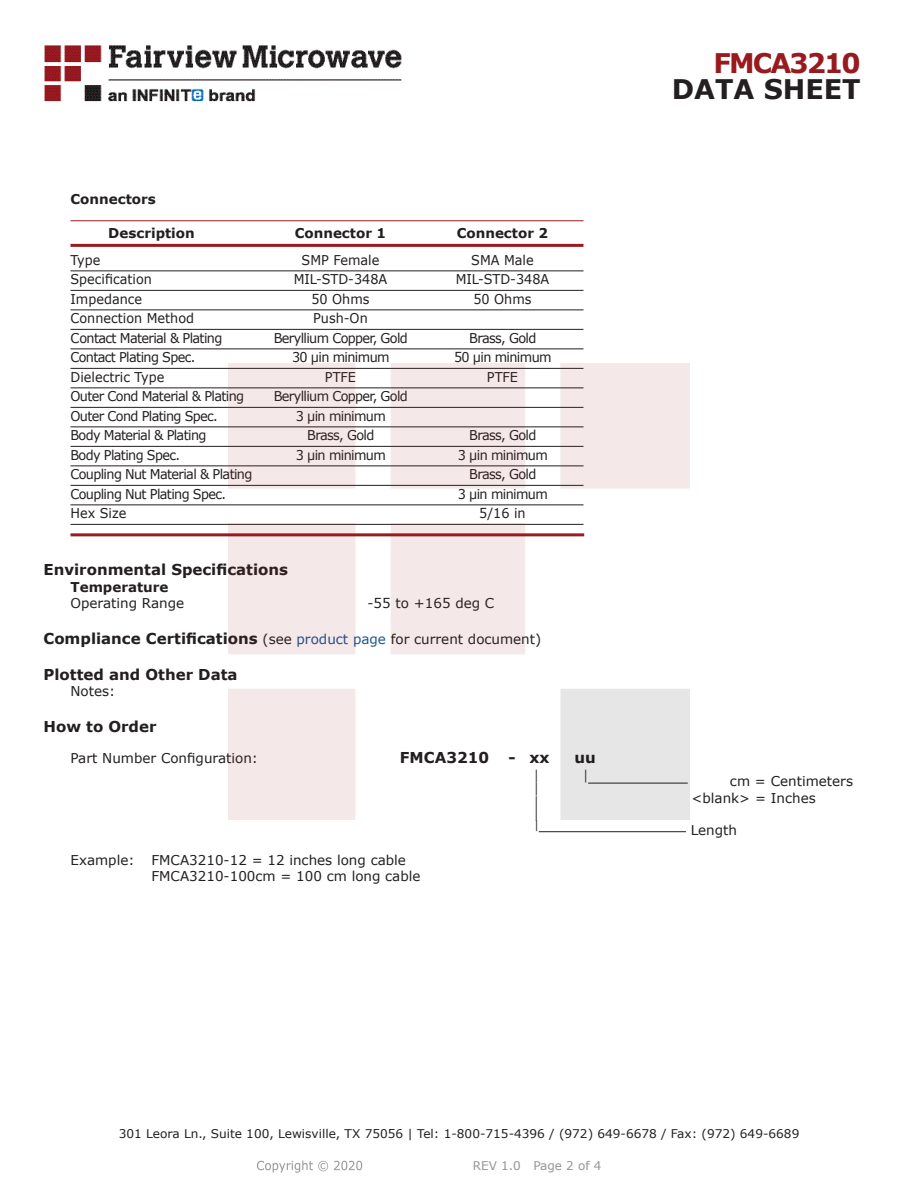
<style>
.page{position:relative;width:918px;height:1188px;background:#fff}
.page>*{position:absolute;margin:0;border:0;box-sizing:border-box;transform-origin:0 0}
.t1{font:700 27px "Verdana";color:#231f20}
.FM{font:700 27px "Verdana";letter-spacing:-.07em;color:#981a1e}
.Specs_Para{font:25.8px "Verdana";color:#231f20;scale:.39 1}
.Head1_for_Compliance{font:700 15px "Verdana";color:#231f20}
.Head1{font:700 15px "Verdana";color:#231f20}
.Specs_Para-2{font:700 15px "Verdana";color:#231f20}
.Table_Body_Connector{font:13.5px "Verdana";letter-spacing:-.05em;color:#231f20;scale:.95 1}
.Specs_Para-3{font:13.5px "Verdana";color:#231f20}
.Table_Body_Connector-2{font:13.5px "Verdana";color:#231f20;scale:.95 1}
.Table_Header_Connect{font:700 13.5px "Verdana";color:#231f20}
.Head2_after_Head1{font:700 13.5px "Verdana";color:#231f20}
.Head2{font:700 13.5px "Verdana";color:#231f20}
.Specs_Para-4{font:13.5px "Verdana";color:#231f20;scale:.75 1}
.t2{font:12px "Verdana";color:#231f20}
.REV_Info{font:12px "Verdana";color:#939598}
.Specs_Para-5{font:11.25px "Verdana";color:#231f20;scale:.86 1}
.s1{font-weight:400;font-size:13.5px}
.s2{font-weight:400;font-size:13.5px;color:#1a5392}
</style>
<div class="page">
<hr style="left:70px;top:220px;width:514px;height:1px;background:#981a1e">
<hr style="left:70px;top:244px;width:514px;height:3px;background:#981a1e">
<hr style="left:70px;top:271px;width:514px;height:1px;background:#231f20">
<hr style="left:70px;top:290px;width:514px;height:1px;background:#231f20">
<hr style="left:70px;top:310px;width:514px;height:1px;background:#231f20">
<hr style="left:70px;top:329px;width:514px;height:1px;background:#231f20">
<hr style="left:70px;top:349px;width:514px;height:1px;background:#231f20">
<hr style="left:70px;top:368px;width:514px;height:1px;background:#231f20">
<hr style="left:70px;top:388px;width:514px;height:1px;background:#231f20">
<hr style="left:70px;top:407px;width:514px;height:1px;background:#231f20">
<hr style="left:70px;top:427px;width:514px;height:1px;background:#231f20">
<hr style="left:70px;top:446px;width:514px;height:1px;background:#231f20">
<hr style="left:70px;top:466px;width:514px;height:1px;background:#231f20">
<hr style="left:70px;top:485px;width:514px;height:1px;background:#231f20">
<hr style="left:70px;top:505px;width:514px;height:1px;background:#231f20">
<hr style="left:70px;top:524px;width:514px;height:1px;background:#231f20">
<hr style="left:70px;top:533px;width:514px;height:3px;background:#981a1e">
<hr style="left:539px;top:831px;width:147px;height:1px;background:#231f20">
<img style="left:257px;top:1160px;width:106px;height:13px">
<img style="left:228px;top:364px;width:462px;height:456px">
<img style="left:44px;top:45px;width:358px;height:57px">
<p class="Head2" style="left:70px;top:189px;width:87px">Connectors</p>
<p class="Table_Header_Connect" style="left:108px;top:223px;width:88px">Description</p>
<p class="Table_Header_Connect" style="left:295px;top:223px;width:93px">Connector 1</p>
<p class="Table_Header_Connect" style="left:457px;top:223px;width:93px">Connector 2</p>
<p class="Table_Body_Connector" style="left:70px;top:251px;width:33px">Type</p>
<p class="Table_Body_Connector-2" style="left:302px;top:251px;width:83px">SMP Female</p>
<p class="Table_Body_Connector" style="left:471px;top:251px;width:67px">SMA Male</p>
<p class="Table_Body_Connector-2" style="left:70px;top:270px;width:87px">Specification</p>
<p class="Table_Body_Connector-2" style="left:294px;top:270px;width:100px">MIL-STD-348A</p>
<p class="Table_Body_Connector-2" style="left:456px;top:270px;width:100px">MIL-STD-348A</p>
<p class="Table_Body_Connector-2" style="left:70px;top:290px;width:77px">Impedance</p>
<p class="Table_Body_Connector" style="left:311px;top:290px;width:63px">50 Ohms</p>
<p class="Table_Body_Connector" style="left:473px;top:290px;width:63px">50 Ohms</p>
<p class="Table_Body_Connector-2" style="left:70px;top:309px;width:132px">Connection Method</p>
<p class="Table_Body_Connector" style="left:313px;top:309px;width:59px">Push-On</p>
<p class="Table_Body_Connector" style="left:70px;top:329px;width:161px">Contact Material &amp; Plating</p>
<p class="Table_Body_Connector" style="left:274px;top:329px;width:143px">Beryllium Copper, Gold</p>
<p class="Table_Body_Connector" style="left:469px;top:329px;width:72px">Brass, Gold</p>
<p class="Table_Body_Connector" style="left:70px;top:348px;width:133px">Contact Plating Spec.</p>
<p class="Table_Body_Connector" style="left:292px;top:348px;width:104px">30 µin minimum</p>
<p class="Table_Body_Connector" style="left:454px;top:348px;width:104px">50 µin minimum</p>
<p class="Table_Body_Connector-2" style="left:70px;top:368px;width:100px">Dielectric Type</p>
<p class="Table_Body_Connector" style="left:325px;top:368px;width:34px">PTFE</p>
<p class="Table_Body_Connector" style="left:487px;top:368px;width:34px">PTFE</p>
<p class="Table_Body_Connector" style="left:70px;top:387px;width:184px">Outer Cond Material &amp; Plating</p>
<p class="Table_Body_Connector" style="left:274px;top:387px;width:143px">Beryllium Copper, Gold</p>
<p class="Table_Body_Connector" style="left:70px;top:407px;width:157px">Outer Cond Plating Spec.</p>
<p class="Table_Body_Connector" style="left:296px;top:407px;width:96px">3 µin minimum</p>
<p class="Table_Body_Connector" style="left:70px;top:426px;width:145px">Body Material &amp; Plating</p>
<p class="Table_Body_Connector" style="left:307px;top:426px;width:72px">Brass, Gold</p>
<p class="Table_Body_Connector" style="left:469px;top:426px;width:72px">Brass, Gold</p>
<p class="Table_Body_Connector" style="left:70px;top:446px;width:117px">Body Plating Spec.</p>
<p class="Table_Body_Connector" style="left:296px;top:446px;width:96px">3 µin minimum</p>
<p class="Table_Body_Connector" style="left:458px;top:446px;width:96px">3 µin minimum</p>
<p class="Table_Body_Connector" style="left:70px;top:465px;width:193px">Coupling Nut Material &amp; Plating</p>
<p class="Table_Body_Connector" style="left:469px;top:465px;width:72px">Brass, Gold</p>
<p class="Table_Body_Connector" style="left:70px;top:485px;width:165px">Coupling Nut Plating Spec.</p>
<p class="Table_Body_Connector" style="left:458px;top:485px;width:96px">3 µin minimum</p>
<p class="Table_Body_Connector" style="left:70px;top:504px;width:60px">Hex Size</p>
<p class="Table_Body_Connector" style="left:479px;top:504px;width:50px">5/16 in</p>
<p class="FM" style="left:714px;top:44px;width:149px">FMCA3210</p>
<p class="t1" style="left:672px;top:70px;width:191px">DATA SHEET</p>
<p class="Head1" style="left:44px;top:559px;width:246px">Environmental Specifications</p>
<p class="Head2_after_Head1" style="left:70px;top:577px;width:100px">Temperature</p>
<p class="Specs_Para-3" style="left:70px;top:594px;width:115px">Operating Range</p>
<p class="Specs_Para-3" style="left:368px;top:594px;width:128px">-55 to +165 deg C</p>
<p class="Head1_for_Compliance" style="left:44px;top:628px;width:499px">Compliance Certifications <span class="s1">(see</span> <span class="s2">product page</span> <span class="s1">for current document)</span></p>
<p class="Head1_for_Compliance" style="left:44px;top:664px;width:196px">Plotted and Other Data</p>
<p class="Specs_Para-3" style="left:70px;top:682px;width:46px">Notes:</p>
<p class="Head1_for_Compliance" style="left:44px;top:716px;width:115px">How to Order</p>
<p class="Specs_Para-3" style="left:70px;top:749px;width:189px">Part Number Configuration:</p>
<p class="Specs_Para-2" style="left:400px;top:747px;width:91px">FMCA3210</p>
<p class="Specs_Para-2" style="left:509px;top:747px;width:43px">- xx</p>
<p class="Specs_Para-2" style="left:575px;top:747px;width:23px">uu</p>
<p class="Specs_Para-4" style="left:534px;top:766px;width:8px">|</p>
<p class="Specs_Para-4" style="left:584px;top:766px;width:8px">|</p>
<p class="Specs_Para-3" style="left:730px;top:772px;width:125px">cm = Centimeters</p>
<p class="Specs_Para-4" style="left:534px;top:779px;width:8px">|</p>
<p class="Specs_Para-3" style="left:692px;top:788px;width:126px">&lt;blank&gt; = Inches</p>
<p class="Specs_Para" style="left:534px;top:789px;width:13px">|</p>
<p class="Specs_Para-5" style="left:534px;top:818px;width:7px">|</p>
<p class="Specs_Para-3" style="left:691px;top:821px;width:48px">Length</p>
<p class="Specs_Para-3" style="left:70px;top:851px;width:66px">Example:</p>
<p class="Specs_Para-3" style="left:152px;top:851px;width:256px">FMCA3210-12 = 12 inches long cable</p>
<p class="Specs_Para-3" style="left:152px;top:867px;width:271px">FMCA3210-100cm = 100 cm long cable</p>
<p class="t2" style="left:119px;top:1125px;width:682px">301 Leora Ln., Suite 100, Lewisville, TX 75056 | Tel: 1-800-715-4396 / (972) 649-6678 / Fax: (972) 649-6689</p>
<p class="REV_Info" style="left:473px;top:1157px;width:130px">REV 1.0 Page 2 of 4</p>
</div>
